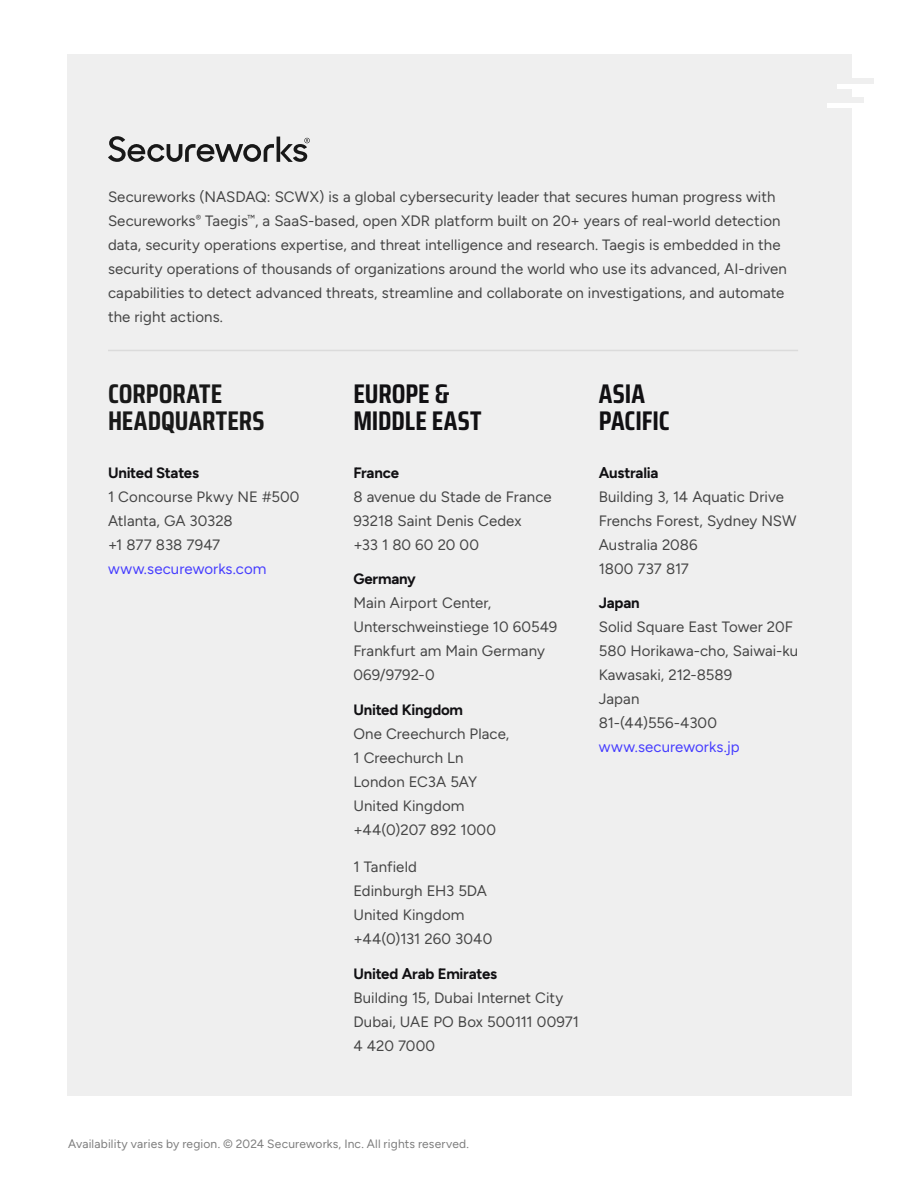
<style>
.page{position:relative;width:918px;height:1188px;background:#fff}
.page>*{position:absolute;margin:0;border:0;box-sizing:border-box;transform-origin:0 0}
.t1{font:700 27px/27px "Saira Condensed";letter-spacing:-.005em;color:#111013}
.t2{font:700 27px/27px "Saira Condensed";color:#181818}
.t3{font:15px/24px "Figtree";letter-spacing:.005em;color:#464646}
.t4{font:700 15px "Figtree";letter-spacing:-.015em;color:#111013}
.t5{font:15px "Figtree";letter-spacing:.005em;color:#473eff}
.t6{font:12px "Figtree";letter-spacing:.015em;color:#7d7d7d}
</style>
<div class="page">
<div style="left:68px;top:54px;width:784px;height:1041px;background:#efefef"></div>
<svg style="left:108px;top:136px;width:202px;height:26px"></svg>
<hr style="left:108px;top:350px;width:690px;height:1px;background:#dbdbdb">
<div style="left:827px;top:102px;width:43px;height:6px;background:#fff"></div>
<div style="left:837px;top:83px;width:44px;height:6px;background:#fff"></div>
<div style="left:830px;top:78px;width:44px;height:6px;background:#efefef"></div>
<div style="left:820px;top:97px;width:44px;height:6px;background:#efefef"></div>
<p class="t3" style="left:108px;top:185px;width:680px">Secureworks (NASDAQ: SCWX) is a global cybersecurity leader that secures human progress with Secureworks<sup>®</sup> Taegis<sup>™</sup>, a SaaS-based, open XDR platform built on 20+ years of real-world detection data, security operations expertise, and threat intelligence and research. Taegis is embedded in the security operations of thousands of organizations around the world who use its advanced, AI-driven capabilities to detect advanced threats, streamline and collaborate on investigations, and automate the right actions.</p>
<h1 class="t2" style="left:108px;top:379px;width:158px">CORPORATE<br>HEADQUARTERS</h1>
<p class="t4" style="left:108px;top:463px;width:93px">United States</p>
<p class="t3" style="left:108px;top:484px;width:193px">1 Concourse Pkwy NE #500<br>Atlanta, GA 30328<br>+1 877 838 7947</p>
<p class="t5" style="left:108px;top:560px;width:160px">www.secureworks.com</p>
<h1 class="t1" style="left:353px;top:379px;width:130px">EUROPE &amp;<br>MIDDLE EAST</h1>
<p class="t4" style="left:353px;top:463px;width:47px">France</p>
<p class="t3" style="left:353px;top:484px;width:200px">8 avenue du Stade de France<br>93218 Saint Denis Cedex<br>+33 1 80 60 20 00</p>
<p class="t4" style="left:353px;top:570px;width:64px">Germany</p>
<p class="t3" style="left:353px;top:591px;width:206px">Main Airport Center,<br>Unterschweinstiege 10 60549<br>Frankfurt am Main Germany<br>069/9792-0</p>
<p class="t4" style="left:353px;top:700px;width:111px">United Kingdom</p>
<p class="t3" style="left:353px;top:721px;width:157px">One Creechurch Place,<br>1 Creechurch Ln<br>London EC3A 5AY<br>United Kingdom +44(0)207 892 1000</p>
<p class="t3" style="left:353px;top:855px;width:140px">1 Tanfield<br>Edinburgh EH3 5DA<br>United Kingdom +44(0)131 260 3040</p>
<p class="t4" style="left:353px;top:964px;width:145px">United Arab Emirates</p>
<p class="t3" style="left:353px;top:985px;width:227px">Building 15, Dubai Internet City<br>Dubai, UAE PO Box 500111 00971<br>4 420 7000</p>
<h1 class="t1" style="left:599px;top:379px;width:72px">ASIA<br>PACIFIC</h1>
<p class="t4" style="left:599px;top:463px;width:61px">Australia</p>
<p class="t3" style="left:599px;top:484px;width:199px">Building 3, 14 Aquatic Drive<br>Frenchs Forest, Sydney NSW<br>Australia 2086<br>1800 737 817</p>
<p class="t4" style="left:599px;top:594px;width:43px">Japan</p>
<p class="t3" style="left:599px;top:615px;width:201px">Solid Square East Tower 20F<br>580 Horikawa-cho, Saiwai-ku<br>Kawasaki, 212-8589<br>Japan<br>81-(44)556-4300</p>
<p class="t5" style="left:599px;top:738px;width:142px">www.secureworks.jp</p>
<p class="t6" style="left:68px;top:1137px;width:402px">Availability varies by region. © 2024 Secureworks, Inc. All rights reserved.</p>
</div>
